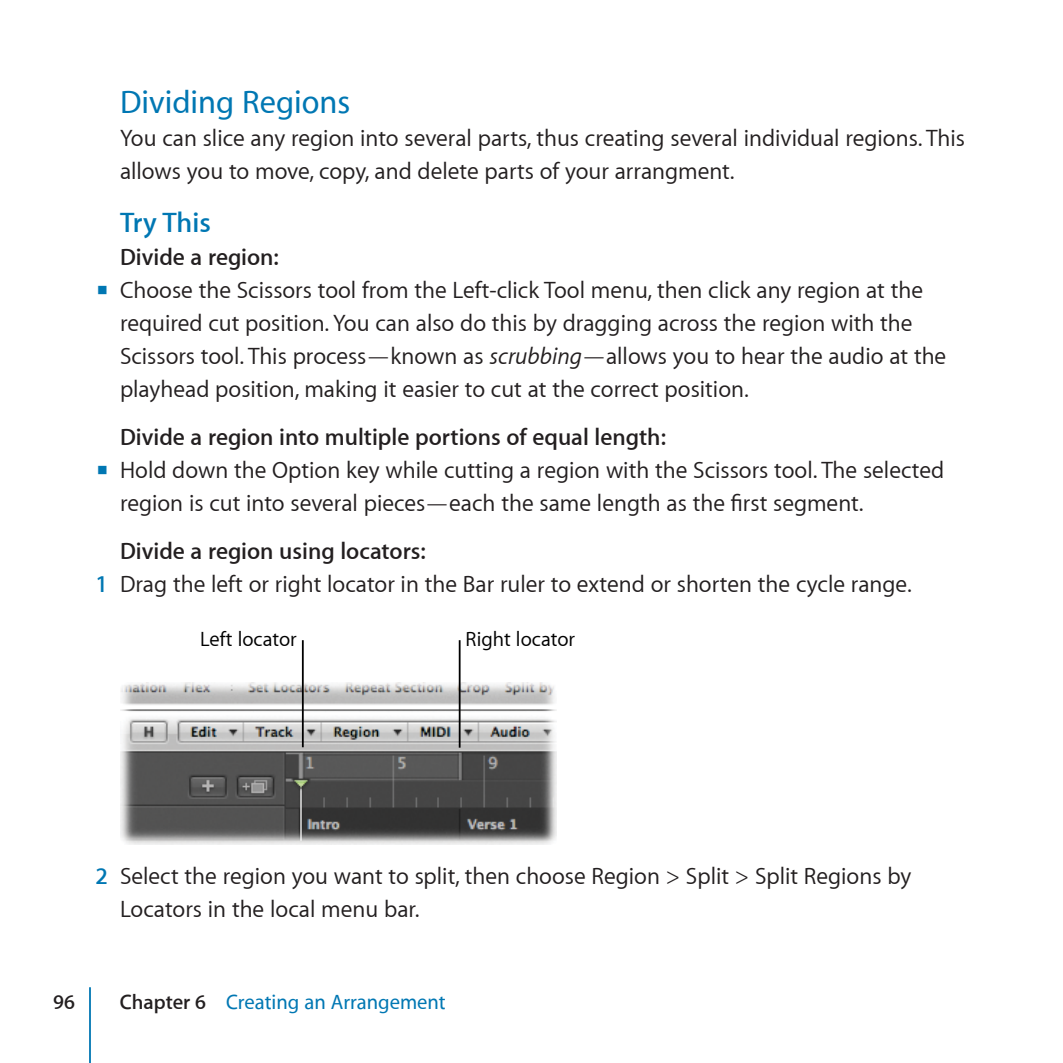
<style>
.page{position:relative;width:1063px;height:1063px;background:#fff}
.page>*{position:absolute;margin:0;border:0;box-sizing:border-box;transform-origin:0 0}
.t1{font:500 33px "Myriad Set";color:#0077b3}
.t2{font:600 28.5px "Myriad Set";color:#0077b3}
.Task-Single{font:24px/33px "Myriad Set Text";color:#231f20}
.BodyFirst{font:24px/33px "Myriad Set Text";color:#231f20}
.Task-N{font:24px/33px "Myriad Set Text";color:#231f20}
.DisplaySentence{font:600 24px "Myriad Set";color:#231f20}
.Task-N_First{font:24px "Myriad Set Text";color:#231f20}
.DisplaySentenceAfter{font:600 24px "Myriad Set";color:#231f20}
.t3{font:500 21px "Myriad Set";color:#0077b3}
.t4{font:21px "Myriad Set Text";color:#000}
.t5{font:600 21px "Myriad Set";color:#231f20}
.s1{font-family:"Apple Icon Four";color:#0077b3}
.s2{font-style:italic}
.s3{font-family:"Myriad Set";font-weight:600;color:#0077b3}
.s4{font-weight:600;color:#231f20}
</style>
<div class="page">
<hr style="left:89px;top:987px;width:2px;height:76px;background:#0077b3">
<img style="left:120px;top:682px;width:436px;height:163px">
<hr style="left:459px;top:640px;width:2px;height:108px;background:#000">
<hr style="left:302px;top:640px;width:2px;height:107px;background:#000">
<h1 class="t1" style="left:120px;top:82px;width:232px">Dividing Regions</h1>
<p class="BodyFirst" style="left:120px;top:121px;width:847px">You can slice any region into several parts, thus creating several individual regions. This allows you to move, copy, and delete parts of your arrangment.</p>
<h2 class="t2" style="left:120px;top:205px;width:92px">Try This</h2>
<p class="DisplaySentenceAfter" style="left:120px;top:242px;width:160px">Divide a region:</p>
<p class="Task-Single" style="left:120px;top:273px;width:828px;text-indent:-22px"><span class="s1">m</span> Choose the Scissors tool from the Left-click Tool menu, then click any region at the required cut position. You can also do this by dragging across the region with the Scissors tool. This process—known as <span class="s2">scrubbing</span>—allows you to hear the audio at the playhead position, making it easier to cut at the correct position.</p>
<p class="DisplaySentence" style="left:120px;top:422px;width:548px">Divide a region into multiple portions of equal length:</p>
<p class="Task-Single" style="left:120px;top:453px;width:826px;text-indent:-22px"><span class="s1">m</span> Hold down the Option key while cutting a region with the Scissors tool. The selected region is cut into several pieces—each the same length as the first segment.</p>
<p class="DisplaySentence" style="left:120px;top:536px;width:307px">Divide a region using locators:</p>
<p class="Task-N_First" style="left:96px;top:569px;width:818px"><span class="s3">1</span> Drag the left or right locator in the Bar ruler to extend or shorten the cycle range.</p>
<p class="t4" style="left:200px;top:626px;width:98px">Left locator</p>
<p class="t4" style="left:466px;top:626px;width:111px">Right locator</p>
<p class="Task-N" style="left:120px;top:859px;width:793px;text-indent:-24px"><span class="s3">2</span> Select the region you want to split, then choose Region &gt; Split &gt; Split Regions by<br>Locators in the local menu bar.</p>
<p class="t5" style="left:53px;top:989px;width:23px">96</p>
<p class="t3" style="left:120px;top:989px;width:327px"><span class="s4">Chapter 6</span> Creating an Arrangement</p>
</div>
